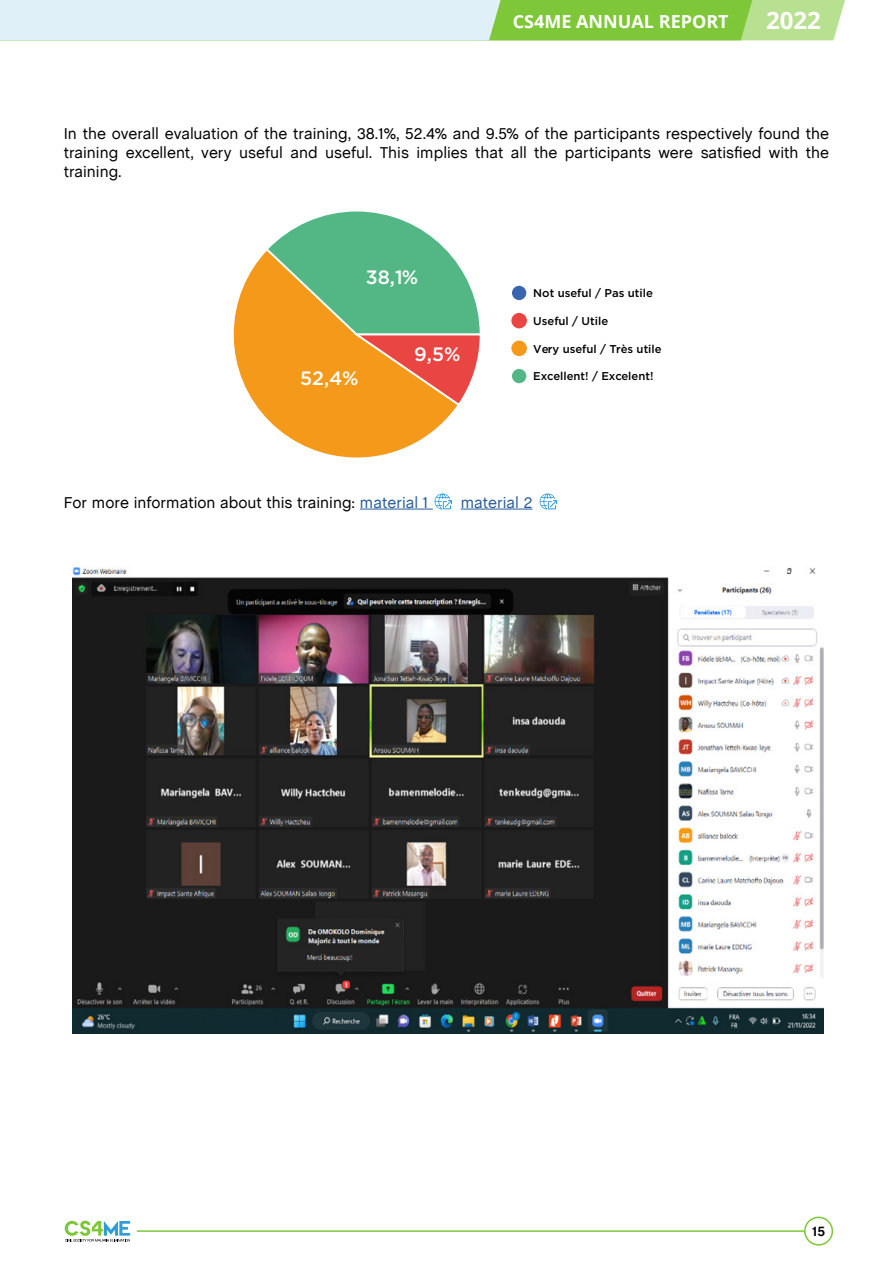
<style>
.page{position:relative;width:893px;height:1263px;background:#fff}
.page>*{position:absolute;margin:0;border:0;box-sizing:border-box;transform-origin:0 0}
.t1{font:700 24px "Open Sans";color:#fff}
.t2{font:500 19.35px "Gotham Pro";color:#fff}
.t3{font:700 18px "Open Sans";color:#fff}
.t4{font:15.75px/18.9px "Chalet";color:#000;text-align:justify}
.t5{font:15.75px "Chalet";color:#275b9b}
.t6{font:700 13.5px "Chalet";color:#000}
.t7{font:500 11.4px "Gotham Pro";color:#000}
.s1{color:#275b9b}
</style>
<div class="page">
<svg style="left:0;top:0;width:845px;height:40px;background:#bee2b4"></svg>
<hr style="left:137px;top:1230px;width:667px;height:2px;background:#7ec738">
<svg style="left:65px;top:1221px;width:65px;height:20px"></svg>
<div style="left:804px;top:1216px;width:29px;height:29px;border:2px solid #7ec738;border-radius:50%"></div>
<svg style="left:233px;top:253px;width:223px;height:205px"></svg>
<svg style="left:264px;top:211px;width:216px;height:196px;background:#b1aa6a"></svg>
<div style="left:510px;top:284px;width:18px;height:18px;background:#3965ae;border-radius:50%"></div>
<div style="left:509px;top:283px;width:20px;height:20px;border:3px solid #fff;border-radius:50%"></div>
<div style="left:510px;top:312px;width:18px;height:17px;background:#e94543;border-radius:50%"></div>
<div style="left:509px;top:311px;width:20px;height:19px;border:2px solid #fff;border-radius:50%"></div>
<div style="left:510px;top:340px;width:18px;height:17px;background:#f5991a;border-radius:50%"></div>
<div style="left:509px;top:339px;width:20px;height:19px;border:2px solid #fff;border-radius:50%"></div>
<div style="left:510px;top:367px;width:18px;height:18px;background:#53b685;border-radius:50%"></div>
<div style="left:509px;top:366px;width:20px;height:20px;border:3px solid #fff;border-radius:50%"></div>
<hr style="left:360px;top:509px;width:73px;height:1px;background:#275b9b">
<hr style="left:461px;top:509px;width:71px;height:1px;background:#275b9b">
<svg style="left:540px;top:493px;width:17px;height:16px"></svg>
<svg style="left:435px;top:493px;width:17px;height:16px"></svg>
<img style="left:72px;top:566px;width:752px;height:467px">
<p class="t3" style="left:513px;top:9px;width:217px">CS4ME ANNUAL REPORT</p>
<h1 class="t1" style="left:766px;top:4px;width:56px">2022</h1>
<p class="t4" style="left:64px;top:123px;width:767px">In the overall evaluation of the training, 38.1%, 52.4% and 9.5% of the participants respectively found the training excellent, very useful and useful. This implies that all the participants were satisfied with the training.</p>
<p class="t2" style="left:366px;top:266px;width:54px">38,1%</p>
<p class="t2" style="left:300px;top:367px;width:60px">52,4%</p>
<p class="t2" style="left:414px;top:343px;width:48px">9,5%</p>
<p class="t7" style="left:533px;top:286px;width:121px">Not useful / Pas utile</p>
<p class="t7" style="left:533px;top:314px;width:76px">Useful / Utile</p>
<p class="t7" style="left:533px;top:342px;width:130px">Very useful / Très utile</p>
<p class="t7" style="left:533px;top:370px;width:122px">Excellent! / Excelent!</p>
<p class="t4" style="left:64px;top:492px;width:366px">For more information about this training: <span class="s1">material 1</span></p>
<p class="t5" style="left:461px;top:490px;width:73px">material 2</p>
<p class="t6" style="left:812px;top:1223px;width:15px">15</p>
</div>
